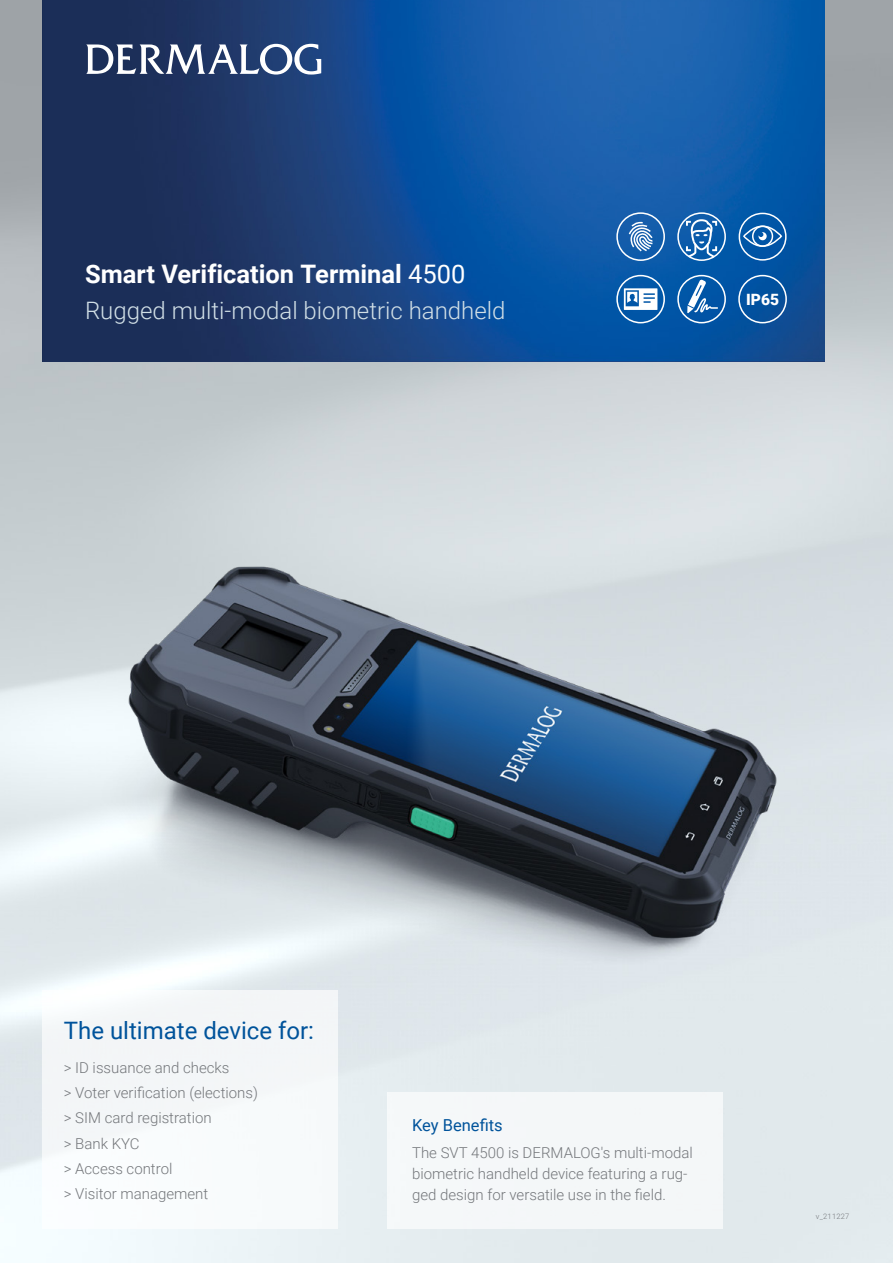
<style>
.page{position:relative;width:893px;height:1263px;background:#fff}
.page>*{position:absolute;margin:0;border:0;box-sizing:border-box;transform-origin:0 0}
.t1{font:700 25.5px "Roboto";color:#fff}
.t2{font:300 24px "Roboto";color:#d1dfe6}
.t3{font:24px "Roboto";color:#00539b}
.t4{font:16.5px "Roboto";color:#00539b}
.t5{font:900 15.6px "Roboto";color:#fff}
.t6{font:300 15px/25.2px "Roboto";color:#74777b}
.t7{font:300 7.5px "Roboto";letter-spacing:.03em;color:#74777b}
.s1{font-weight:400}
</style>
<div class="page">
<img style="left:0;top:0;width:893px;height:1263px">
<img style="left:43px;top:0;width:782px;height:361px">
<div style="left:43px;top:991px;width:295px;height:238px;background:#f6f9fa"></div>
<div style="left:387px;top:1093px;width:335px;height:136px;background:#f4f7f8"></div>
<svg style="left:86px;top:44px;width:235px;height:31px"></svg>
<div style="left:616px;top:275px;width:49px;height:48px;border:2px solid #fff;border-radius:50%"></div>
<svg style="left:624px;top:288px;width:33px;height:22px"></svg>
<div style="left:739px;top:213px;width:48px;height:48px;border:1px solid #fff;border-radius:50%"></div>
<div style="left:743px;top:225px;width:39px;height:22px;border:1px solid #fff;border-radius:50%"></div>
<div style="left:752px;top:226px;width:21px;height:21px;border:1px solid #fff;border-radius:50%"></div>
<svg style="left:758px;top:232px;width:9px;height:8px"></svg>
<svg style="left:625px;top:221px;width:29px;height:32px"></svg>
<div style="left:616px;top:212px;width:49px;height:49px;border:2px solid #fff;border-radius:50%"></div>
<div style="left:738px;top:275px;width:49px;height:48px;border:2px solid #fff;border-radius:50%"></div>
<div style="left:677px;top:212px;width:49px;height:49px;border:2px solid #fff;border-radius:50%"></div>
<svg style="left:685px;top:218px;width:33px;height:40px"></svg>
<div style="left:677px;top:275px;width:49px;height:48px;border:2px solid #fff;border-radius:50%"></div>
<svg style="left:687px;top:279px;width:32px;height:35px"></svg>
<img style="left:0;top:444px;width:893px;height:547px">
<h1 class="t1" style="left:85px;top:256px;width:382px">Smart Verification Terminal <span class="s1">4500</span></h1>
<h2 class="t2" style="left:85px;top:294px;width:422px">Rugged multi-modal biometric handheld</h2>
<p class="t5" style="left:746px;top:288px;width:34px">IP65</p>
<h2 class="t3" style="left:64px;top:1014px;width:252px">The ultimate device for:</h2>
<p class="t6" style="left:64px;top:1054px;width:196px">&gt; ID issuance and checks<br>&gt; Voter verification (elections) &gt; SIM card registration<br>&gt; Bank KYC<br>&gt; Access control<br>&gt; Visitor management</p>
<p class="t4" style="left:412px;top:1113px;width:92px">Key Benefits</p>
<p class="t6" style="left:412px;top:1141px;width:282px;line-height:21px">The SVT 4500 is DERMALOG's multi-modal biometric handheld device featuring a rug&shy;ged design for versatile use in the field.</p>
<p class="t7" style="left:816px;top:1211px;width:35px">v_211227</p>
</div>
